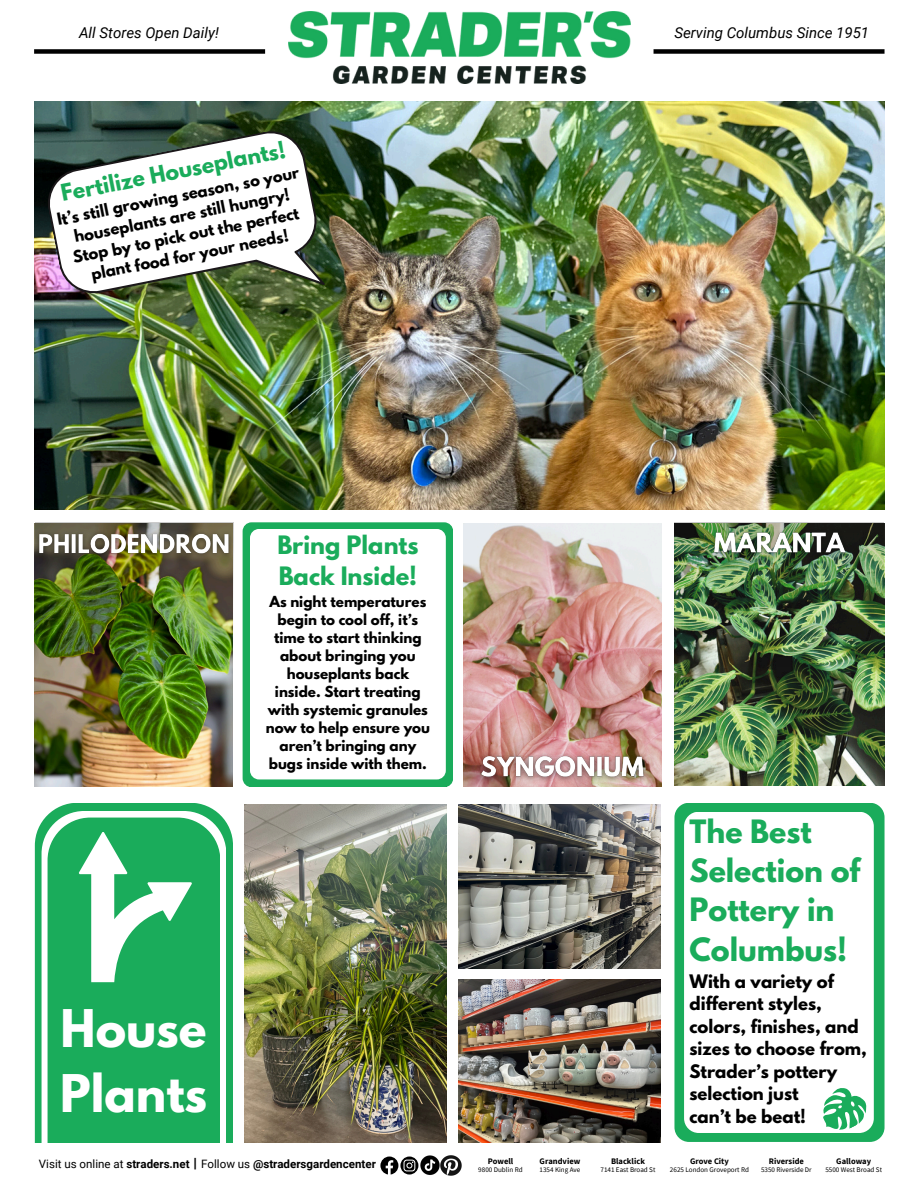
<style>
.page{position:relative;width:918px;height:1188px;background:#fff}
.page>*{position:absolute;margin:0;border:0;box-sizing:border-box;transform-origin:0 0}
.t1{font:700 46.05px/64.1px "League Spartan";color:#fff}
.t2{font:700 28.5px/39.3px "League Spartan";color:#1aac5b}
.t3{font:700 22.5px/31px "League Spartan";color:#1aac5b}
.t4{font:700 20.55px "League Spartan";color:#1aac5b}
.t5{font:700 16.5px/22.5px "League Spartan";color:#000}
.t6{font:italic 15px "Roboto";color:#000}
.t7{font:700 14.85px/20.1px "League Spartan";color:#000;text-align:center}
.t8{font:700 13.5px/18px "League Spartan";color:#000;text-align:center}
.t9{font:700 11.55px "Roboto";color:#000}
.t10{font:700 8.55px "Source Sans Pro";color:#000}
.t11{font:7.05px "Source Sans Pro";color:#000}
.s1{font-weight:400}
.s2{font-family:"Noto Sans CJ Ksc"}
</style>
<div class="page">
<img style="left:244px;top:804px;width:203px;height:339px">
<img style="left:458px;top:804px;width:203px;height:164px">
<img style="left:458px;top:980px;width:203px;height:163px">
<img style="left:35px;top:666px;width:198px;height:121px">
<img style="left:463px;top:523px;width:198px;height:264px">
<img style="left:288px;top:12px;width:342px;height:72px">
<div style="left:34px;top:49px;width:231px;height:5px;background:#000"></div>
<div style="left:654px;top:49px;width:231px;height:5px;background:#000"></div>
<svg style="left:35px;top:803px;width:198px;height:340px;background:#37b66f"></svg>
<svg style="left:42px;top:811px;width:184px;height:332px"></svg>
<div style="left:48px;top:818px;width:172px;height:325px;background:#1aac5b"></div>
<img style="left:35px;top:101px;width:849px;height:409px">
<svg style="left:79px;top:832px;width:113px;height:150px"></svg>
<img style="left:674px;top:523px;width:211px;height:263px">
<img style="left:674px;top:522px;width:209px;height:144px">
<div style="left:243px;top:522px;width:210px;height:265px;background:#1aac5b;border-radius:9px"></div>
<div style="left:250px;top:529px;width:196px;height:250px;background:#fff;border-radius:9px"></div>
<img style="left:35px;top:522px;width:198px;height:144px">
<div style="left:674px;top:803px;width:211px;height:339px;background:#1aac5b;border-radius:15px"></div>
<div style="left:684px;top:812px;width:190px;height:321px;background:#fff;border-radius:15px"></div>
<svg style="left:380px;top:1157px;width:38px;height:18px"></svg>
<img style="left:420px;top:1155px;width:41px;height:21px">
<img style="left:42px;top:125px;width:288px;height:210px">
<svg style="left:823px;top:1079px;width:51px;height:54px"></svg>
<img style="left:706px;top:525px;width:150px;height:37px">
<img style="left:34px;top:525px;width:200px;height:39px">
<img style="left:472px;top:747px;width:182px;height:40px">
<p class="t6" style="left:79px;top:24px;width:141px">All Stores Open Daily!</p>
<p class="t6" style="left:675px;top:24px;width:196px">Serving Columbus Since 1951</p>
<p class="t4" style="left:59px;top:183px;width:230px;rotate:-11deg">Fertilize Houseplants!</p>
<p class="t7" style="left:56px;top:211px;width:248px;rotate:-11deg">It’s still growing season, so your houseplants are still hungry!<br>Stop by to pick out the perfect plant food for your needs!</p>
<p class="t3" style="left:277px;top:532px;width:143px">Bring Plants<br>Back Inside!</p>
<p class="t8" style="left:266px;top:594px;width:166px">As night temperatures begin to cool off, it’s time to start thinking about bringing you houseplants back inside. Start treating with systemic granules now to help ensure you aren’t bringing any bugs inside with them.</p>
<p class="t1" style="left:60px;top:1003px;width:148px">House<br>Plants</p>
<h5 class="t9" style="left:39px;top:1158px;width:339px"><span class="s1">Visit us online at</span> straders.net<span class="s2">┃</span><span class="s1">Follow us</span> @stradersgardencenter</h5>
<p class="t10" style="left:540px;top:1156px;width:42px">Grandview</p>
<h5 class="t11" style="left:540px;top:1165px;width:42px">1354 King Ave</h5>
<p class="t10" style="left:488px;top:1156px;width:27px">Powell</p>
<p class="t11" style="left:478px;top:1165px;width:46px">9800 Dublin Rd</p>
<h3 class="t10" style="left:611px;top:1156px;width:35px">Blacklick</h3>
<p class="t11" style="left:601px;top:1165px;width:56px">7141 East Broad St</p>
<p class="t2" style="left:690px;top:815px;width:172px">The Best<br>Selection of<br>Pottery in<br>Columbus!</p>
<p class="t5" style="left:690px;top:972px;width:179px">With a variety of different styles, colors, finishes, and sizes to choose from,<br>Strader’s pottery selection just<br>can’t be beat!</p>
<h6 class="t10" style="left:690px;top:1156px;width:40px">Grove City</h6>
<p class="t11" style="left:670px;top:1165px;width:80px">2625 London Groveport Rd</p>
<p class="t10" style="left:769px;top:1156px;width:37px">Riverside</p>
<p class="t11" style="left:761px;top:1165px;width:52px">5350 Riverside Dr</p>
<p class="t10" style="left:836px;top:1156px;width:36px">Galloway</p>
<h1 class="t11" style="left:825px;top:1165px;width:58px">5500 West Broad St</h1>
</div>
